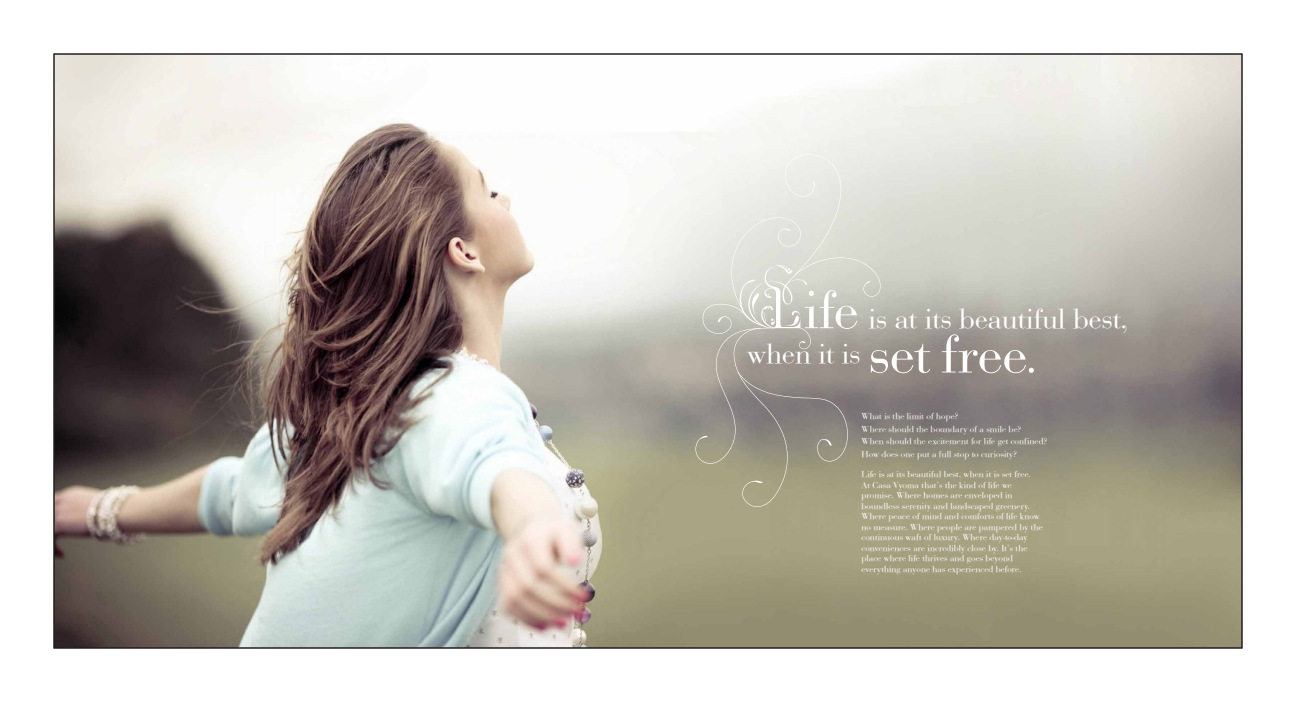
<style>
.page{position:relative;width:1296px;height:702px;background:#fff}
.page>*{position:absolute;margin:0;border:0;box-sizing:border-box;transform-origin:0 0}
.t1{font:55.05px "Bedini";color:#fff}
.t2{font:28.58px "Bedini";letter-spacing:.01em;color:#fff}
.t3{font:9px/10.5px "Bedini";letter-spacing:.015em;color:#fff}
</style>
<div class="page">
<img style="left:56px;top:56px;width:1184px;height:590px">
<svg style="left:942px;top:334px;width:92px;height:39px;background:#a8a29c"></svg>
<svg style="left:695px;top:154px;width:235px;height:353px;background:#bab8ae"></svg>
<p class="t1" style="left:804px;top:277px;width:56px">ife</p>
<p class="t2" style="left:747px;top:336px;width:114px">when it is</p>
<p class="t2" style="left:869px;top:301px;width:261px">is at its beautiful best,</p>
<p class="t3" style="left:862px;top:410px;width:187px;line-height:12.8px">What is the limit of hope?<br>Where should the boundary of a smile be?<br>When should the excitement for life get confined?<br>How does one put a full stop to curiosity?</p>
<p class="t3" style="left:862px;top:469px;width:183px">Life is at its beautiful best, when it is set free.<br>At Casa Vyoma that’s the kind of life we promise. Where homes are enveloped in boundless serenity and landscaped greenery.<br>Where peace of mind and comforts of life know no measure. Where people are pampered by the continuous waft of luxury. Where day-to-day conveniences are incredibly close by. It’s the place where life thrives and goes beyond everything anyone has experienced before.</p>
</div>
